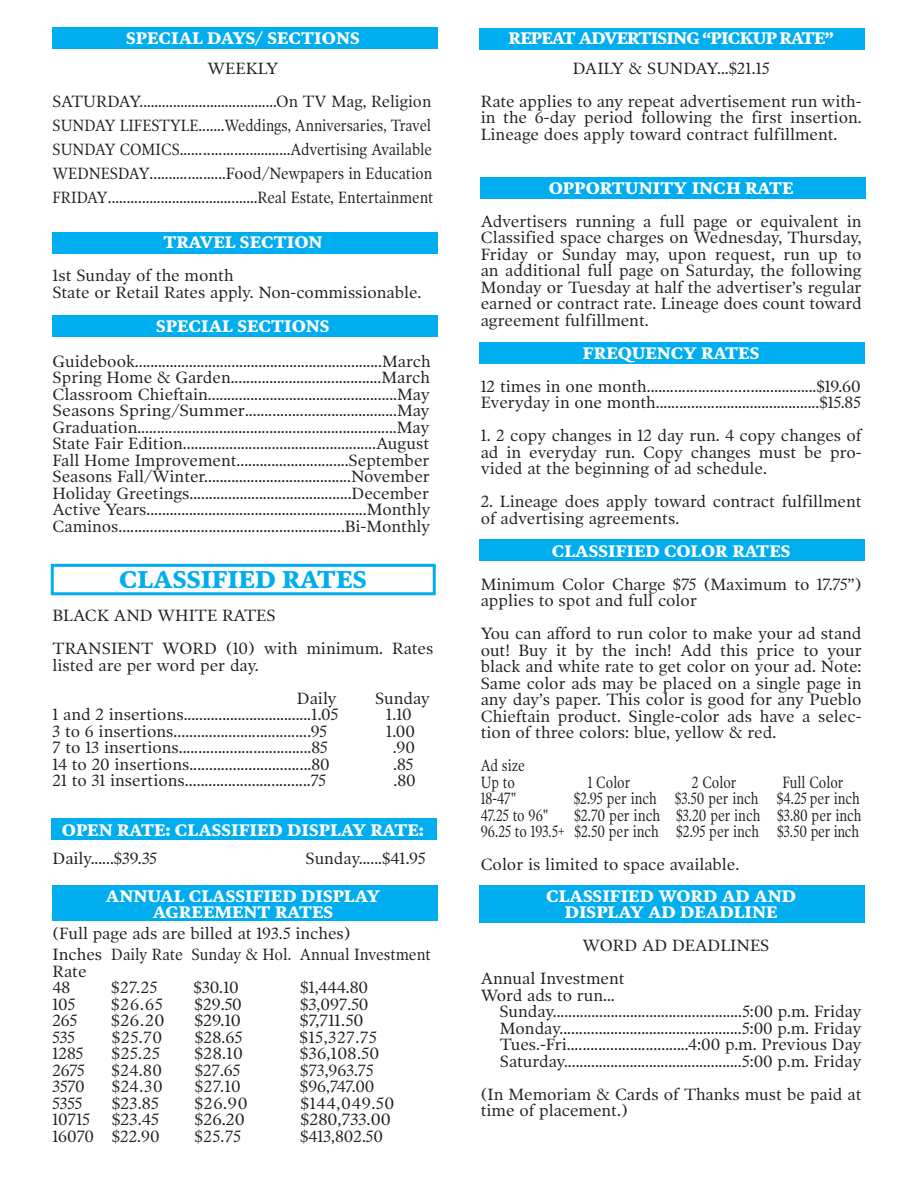
<style>
.page{position:relative;width:918px;height:1188px;background:#fff}
.page>*{position:absolute;margin:0;border:0;box-sizing:border-box;transform-origin:0 0}
.t1{font:700 24px "Poynter OS Text One";color:#00adef}
.t2{font:16.5px/16.5px "Poynter OS Text One";color:#231f20}
.t3{font:16.5px/24px "Poynter OS Text One";color:#231f20;scale:.88 1}
.t4{font:700 16.5px/16.5px "Poynter OS Text One";color:#fff;text-align:center}
.t5{font:16.5px/16.5px "Poynter OS Text One";color:#231f20;text-align:right;scale:.82 1}
.t6{font:16.5px/16.5px "Poynter OS Text One";color:#231f20;scale:.8 1}
.t7{font:16.5px "Poynter OS Text One";color:#231f20;scale:1.05 1}
.t8{font:700 16.5px "Poynter OS Text One";letter-spacing:-.05em;color:#fff}
.s1{font-weight:700;color:#fff}
</style>
<div class="page">
<div style="left:52px;top:27px;width:386px;height:22px;background:#00adef"></div>
<div style="left:52px;top:232px;width:386px;height:22px;background:#00adef"></div>
<div style="left:479px;top:28px;width:386px;height:22px;background:#00adef"></div>
<div style="left:480px;top:177px;width:386px;height:22px;background:#00adef"></div>
<div style="left:479px;top:342px;width:386px;height:22px;background:#00adef"></div>
<div style="left:52px;top:885px;width:386px;height:36px;background:#00adef"></div>
<div style="left:479px;top:885px;width:386px;height:38px;background:#00adef"></div>
<div style="left:479px;top:539px;width:386px;height:22px;background:#00adef"></div>
<div style="left:53px;top:315px;width:385px;height:22px;background:#00adef"></div>
<div style="left:51px;top:818px;width:386px;height:22px;background:#00adef"></div>
<div style="left:51px;top:564px;width:385px;height:31px;border:3px solid #00adef"></div>
<p class="t4" style="left:126px;top:31px;width:235px">SPECIAL DAYS/ SECTIONS</p>
<p class="t2" style="left:53px;top:53px;width:380px;line-height:33px;text-align:center">WEEKLY<br>SATURDAY.....................................On TV Mag, Religion</p>
<p class="t3" style="left:53px;top:114px;width:434px">SUNDAY LIFESTYLE.......Weddings, Anniversaries, Travel SUNDAY COMICS.............................Advertising Available WEDNESDAY....................Food/Newpapers in Education FRIDAY........................................Real Estate, Entertainment</p>
<p class="t4" style="left:163px;top:235px;width:161px">TRAVEL SECTION</p>
<p class="t2" style="left:53px;top:268px;width:370px">1st Sunday of the month<br>State or Retail Rates apply. Non-commissionable.</p>
<p class="t4" style="left:156px;top:319px;width:175px">SPECIAL SECTIONS</p>
<p class="t2" style="left:53px;top:354px;width:380px;text-align:justify">Guidebook................................................................March Spring Home &amp; Garden.......................................March Classroom Chieftain.................................................May Seasons Spring/Summer.......................................May Graduation...................................................................May State Fair Edition..................................................August Fall Home Improvement.............................September Seasons Fall/Winter......................................November Holiday Greetings..........................................December Active Years.........................................................Monthly Caminos..........................................................Bi-Monthly</p>
<h1 class="t1" style="left:119px;top:568px;width:249px">CLASSIFIED RATES</h1>
<p class="t2" style="left:53px;top:600px;width:382px;line-height:33px">BLACK AND WHITE RATES<br>TRANSIENT WORD (10) with minimum. Rates</p>
<p class="t2" style="left:53px;top:657px;width:208px">listed are per word per day.</p>
<p class="t2" style="left:297px;top:690px;width:41px">Daily</p>
<p class="t2" style="left:375px;top:690px;width:56px">Sunday</p>
<p class="t2" style="left:53px;top:707px;width:287px">1 and 2 insertions.................................1.05</p>
<p class="t2" style="left:386px;top:707px;width:27px">1.10</p>
<p class="t2" style="left:53px;top:723px;width:276px">3 to 6 insertions...................................95</p>
<p class="t2" style="left:386px;top:723px;width:30px">1.00</p>
<p class="t2" style="left:53px;top:740px;width:277px">7 to 13 insertions..................................85</p>
<p class="t2" style="left:393px;top:740px;width:24px">.90</p>
<p class="t2" style="left:53px;top:756px;width:279px">14 to 20 insertions...............................80</p>
<p class="t2" style="left:393px;top:756px;width:22px">.85</p>
<p class="t2" style="left:53px;top:773px;width:275px">21 to 31 insertions................................75</p>
<p class="t2" style="left:394px;top:773px;width:24px">.80</p>
<p class="t4" style="left:62px;top:822px;width:364px">OPEN RATE: CLASSIFIED DISPLAY RATE:</p>
<p class="t2" style="left:53px;top:851px;width:106px">Daily......$39.35</p>
<p class="t2" style="left:306px;top:851px;width:121px">Sunday......$41.95</p>
<p class="t4" style="left:106px;top:888px;width:276px">ANNUAL CLASSIFIED DISPLAY<br>AGREEMENT RATES</p>
<p class="t2" style="left:53px;top:924px;width:380px;line-height:21px">(Full page ads are billed at 193.5 inches)<br>Inches Daily Rate Sunday &amp; Hol. Annual Investment</p>
<p class="t2" style="left:53px;top:963px;width:35px">Rate<br>48</p>
<p class="t2" style="left:111px;top:980px;width:48px">$27.25</p>
<p class="t2" style="left:194px;top:980px;width:47px">$30.10</p>
<p class="t2" style="left:300px;top:980px;width:70px">$1,444.80</p>
<p class="t2" style="left:53px;top:996px;width:24px">105</p>
<p class="t2" style="left:111px;top:996px;width:53px">$26.65</p>
<p class="t2" style="left:195px;top:996px;width:49px">$29.50</p>
<p class="t2" style="left:300px;top:996px;width:70px">$3,097.50</p>
<p class="t2" style="left:53px;top:1013px;width:26px">265</p>
<p class="t7" style="left:111px;top:1012px;width:52px">$26.20</p>
<p class="t7" style="left:194px;top:1012px;width:46px">$29.10</p>
<p class="t7" style="left:300px;top:1012px;width:62px">$7,711.50</p>
<p class="t2" style="left:53px;top:1029px;width:24px">535</p>
<p class="t2" style="left:112px;top:1029px;width:52px">$25.70</p>
<p class="t2" style="left:195px;top:1029px;width:49px">$28.65</p>
<p class="t2" style="left:300px;top:1029px;width:79px">$15,327.75</p>
<p class="t2" style="left:53px;top:1046px;width:32px">1285</p>
<p class="t2" style="left:112px;top:1046px;width:50px">$25.25</p>
<p class="t2" style="left:194px;top:1046px;width:50px">$28.10</p>
<p class="t2" style="left:300px;top:1046px;width:81px">$36,108.50</p>
<p class="t2" style="left:53px;top:1062px;width:34px">2675</p>
<p class="t2" style="left:112px;top:1062px;width:52px">$24.80</p>
<p class="t2" style="left:195px;top:1062px;width:47px">$27.65</p>
<p class="t2" style="left:300px;top:1062px;width:75px">$73,963.75</p>
<p class="t2" style="left:53px;top:1079px;width:34px">3570</p>
<p class="t2" style="left:112px;top:1079px;width:52px">$24.30</p>
<p class="t2" style="left:195px;top:1079px;width:47px">$27.10</p>
<p class="t2" style="left:300px;top:1079px;width:76px">$96,747.00</p>
<p class="t2" style="left:53px;top:1095px;width:31px">5355</p>
<p class="t2" style="left:112px;top:1095px;width:49px">$23.85</p>
<p class="t2" style="left:195px;top:1095px;width:55px">$26.90</p>
<p class="t2" style="left:300px;top:1095px;width:96px">$144,049.50</p>
<p class="t2" style="left:53px;top:1112px;width:39px">10715</p>
<p class="t7" style="left:112px;top:1111px;width:47px">$23.45</p>
<p class="t7" style="left:195px;top:1111px;width:49px">$26.20</p>
<p class="t7" style="left:301px;top:1111px;width:87px">$280,733.00</p>
<p class="t2" style="left:53px;top:1128px;width:109px">16070 $22.90</p>
<p class="t2" style="left:194px;top:1128px;width:48px">$25.75</p>
<p class="t2" style="left:300px;top:1128px;width:84px">$413,802.50</p>
<p class="t8" style="left:509px;top:30px;width:327px">REPEAT ADVERTISING “PICKUP RATE”</p>
<p class="t2" style="left:481px;top:52px;width:382px;line-height:33px;text-align:center">DAILY &amp; SUNDAY...$21.15<br>Rate applies to any repeat advertisement run with-</p>
<p class="t2" style="left:481px;top:110px;width:382px">in the 6-day period following the first insertion.<br>Lineage does apply toward contract fulfillment.</p>
<p class="t4" style="left:549px;top:181px;width:246px">OPPORTUNITY INCH RATE</p>
<p class="t2" style="left:481px;top:214px;width:382px;text-align:justify">Advertisers running a full page or equivalent in Classified space charges on Wednesday, Thursday, Friday or Sunday may, upon request, run up to an additional full page on Saturday, the following Monday or Tuesday at half the advertiser’s regular earned or contract rate. Lineage does count toward agreement fulfillment.</p>
<p class="t4" style="left:583px;top:346px;width:178px">FREQUENCY RATES</p>
<p class="t2" style="left:481px;top:379px;width:382px">12 times in one month...........................................$19.60<br>Everyday in one month..........................................$15.85</p>
<p class="t2" style="left:481px;top:428px;width:382px;text-align:justify">1. 2 copy changes in 12 day run. 4 copy changes of ad in everyday run. Copy changes must be pro&shy;vided at the beginning of ad schedule.</p>
<p class="t2" style="left:481px;top:494px;width:382px">2. Lineage does apply toward contract fulfillment of advertising agreements.</p>
<p class="t4" style="left:552px;top:544px;width:240px">CLASSIFIED COLOR RATES</p>
<p class="t2" style="left:481px;top:577px;width:382px">Minimum Color Charge $75 (Maximum to 17.75”) applies to spot and full color</p>
<p class="t2" style="left:481px;top:626px;width:382px;text-align:justify">You can afford to run color to make your ad stand out! Buy it by the inch! Add this price to your black and white rate to get color on your ad. Note:<br>Same color ads may be placed on a single page in any day’s paper. This color is good for any Pueblo Chieftain product. Single-color ads have a selec&shy;tion of three colors: blue, yellow &amp; red.</p>
<p class="t6" style="left:481px;top:758px;width:57px">Ad size<br>Up to</p>
<p class="t6" style="left:588px;top:775px;width:55px">1 Color</p>
<p class="t6" style="left:692px;top:775px;width:57px">2 Color</p>
<p class="t6" style="left:783px;top:775px;width:78px">Full Color</p>
<p class="t6" style="left:481px;top:791px;width:46px">18-47"</p>
<p class="t6" style="left:574px;top:791px;width:359px">$2.95 per inch $3.50 per inch $4.25 per inch</p>
<p class="t6" style="left:481px;top:808px;width:86px">47.25 to 96"</p>
<p class="t5" style="left:481px;top:808px;width:466px">$2.70 per inch $3.20 per inch $3.80 per inch<br>96.25 to 193.5+ $2.50 per inch $2.95 per inch $3.50 per inch</p>
<p class="t2" style="left:481px;top:857px;width:260px">Color is limited to space available.</p>
<p class="t4" style="left:546px;top:889px;width:251px">CLASSIFIED WORD AD AND<br>DISPLAY AD DEADLINE</p>
<p class="t2" style="left:481px;top:930px;width:362px;line-height:33px;text-indent:102px">WORD AD DEADLINES<span class="s1">ANICAL<br></span>Annual Investment</p>
<p class="t2" style="left:500px;top:988px;width:364px;text-indent:-19px">Word ads to run...<br>Sunday.................................................5:00 p.m. Friday Monday...............................................5:00 p.m. Friday Tues.-Fri...............................4:00 p.m. Previous Day Saturday..............................................5:00 p.m. Friday</p>
<p class="t2" style="left:481px;top:1087px;width:382px">(In Memoriam &amp; Cards of Thanks must be paid at time of placement.)</p>
</div>
